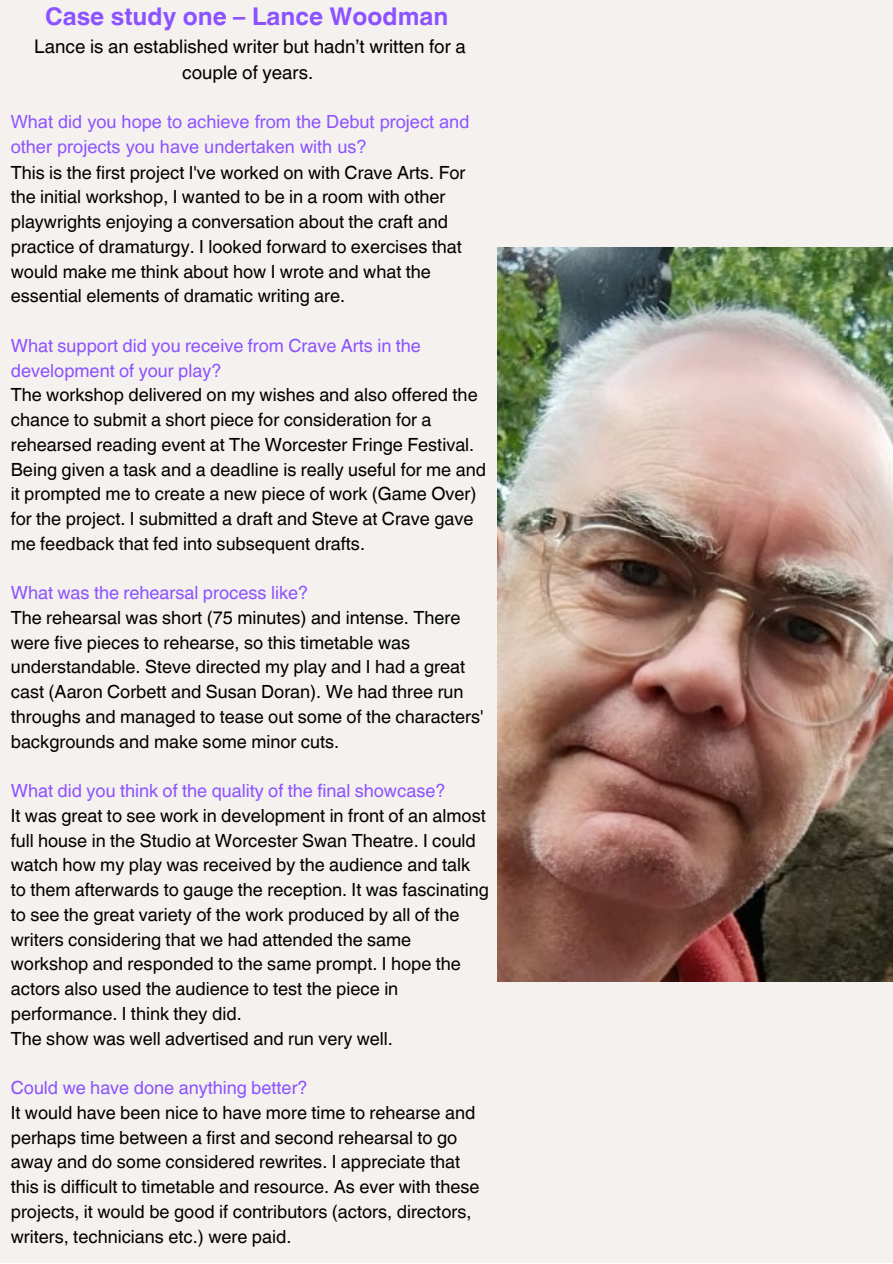
<style>
.page{position:relative;width:893px;height:1264px;background:#fff}
.page>*{position:absolute;margin:0;border:0;box-sizing:border-box;transform-origin:0 0}
.t1{font:700 24.45px "Helvetica World";color:#8c52ff}
.t2{font:18.75px/25.8px "Helvetica World";color:#000;text-align:center}
.t3{font:18.15px/24.8px "Helvetica World";color:#000}
.t4{font:18.15px/24.8px "Helvetica World";color:#8c52ff}
.t5{font:18.15px/24.8px "Arial MT Pro";color:#8c52ff}
</style>
<div class="page">
<div style="left:0;top:0;width:892px;height:1262px;background:#f4f1ee"></div>
<img style="left:497px;top:247px;width:395px;height:734px">
<p class="t1" style="left:45px;top:-4px;width:404px">Case study one – Lance Woodman</p>
<p class="t2" style="left:34px;top:33px;width:433px">Lance is an established writer but hadn’t written for a couple of years.</p>
<p class="t5" style="left:11px;top:111px;width:460px">What did you hope to achieve from the Debut project and other projects you have undertaken with us?</p>
<p class="t3" style="left:11px;top:160px;width:456px">This is the first project I've worked on with Crave Arts. For the initial workshop, I wanted to be in a room with other playwrights enjoying a conversation about the craft and practice of dramaturgy. I looked forward to exercises that would make me think about how I wrote and what the essential elements of dramatic writing are.</p>
<p class="t4" style="left:11px;top:333px;width:411px">What support did you receive from Crave Arts in the development of your play?</p>
<p class="t3" style="left:11px;top:382px;width:476px">The workshop delivered on my wishes and also offered the chance to submit a short piece for consideration for a rehearsed reading event at The Worcester Fringe Festival.<br>Being given a task and a deadline is really useful for me and it prompted me to create a new piece of work (Game Over) for the project. I submitted a draft and Steve at Crave gave me feedback that fed into subsequent drafts.</p>
<p class="t4" style="left:11px;top:580px;width:299px">What was the rehearsal process like?</p>
<p class="t3" style="left:11px;top:605px;width:474px">The rehearsal was short (75 minutes) and intense. There were five pieces to rehearse, so this timetable was understandable. Steve directed my play and I had a great cast (Aaron Corbett and Susan Doran). We had three run throughs and managed to tease out some of the characters' backgrounds and make some minor cuts.</p>
<p class="t4" style="left:11px;top:778px;width:436px">What did you think of the quality of the final showcase?</p>
<p class="t3" style="left:11px;top:803px;width:479px">It was great to see work in development in front of an almost full house in the Studio at Worcester Swan Theatre. I could watch how my play was received by the audience and talk to them afterwards to gauge the reception. It was fascinating to see the great variety of the work produced by all of the writers considering that we had attended the same workshop and responded to the same prompt. I hope the actors also used the audience to test the piece in performance. I think they did.</p>
<p class="t3" style="left:11px;top:1025px;width:383px">The show was well advertised and run very well.</p>
<p class="t4" style="left:11px;top:1075px;width:298px">Could we have done anything better?</p>
<p class="t3" style="left:11px;top:1100px;width:470px">It would have been nice to have more time to rehearse and perhaps time between a first and second rehearsal to go away and do some considered rewrites. I appreciate that this is difficult to timetable and resource. As ever with these projects, it would be good if contributors (actors, directors, writers, technicians etc.) were paid.</p>
</div>
